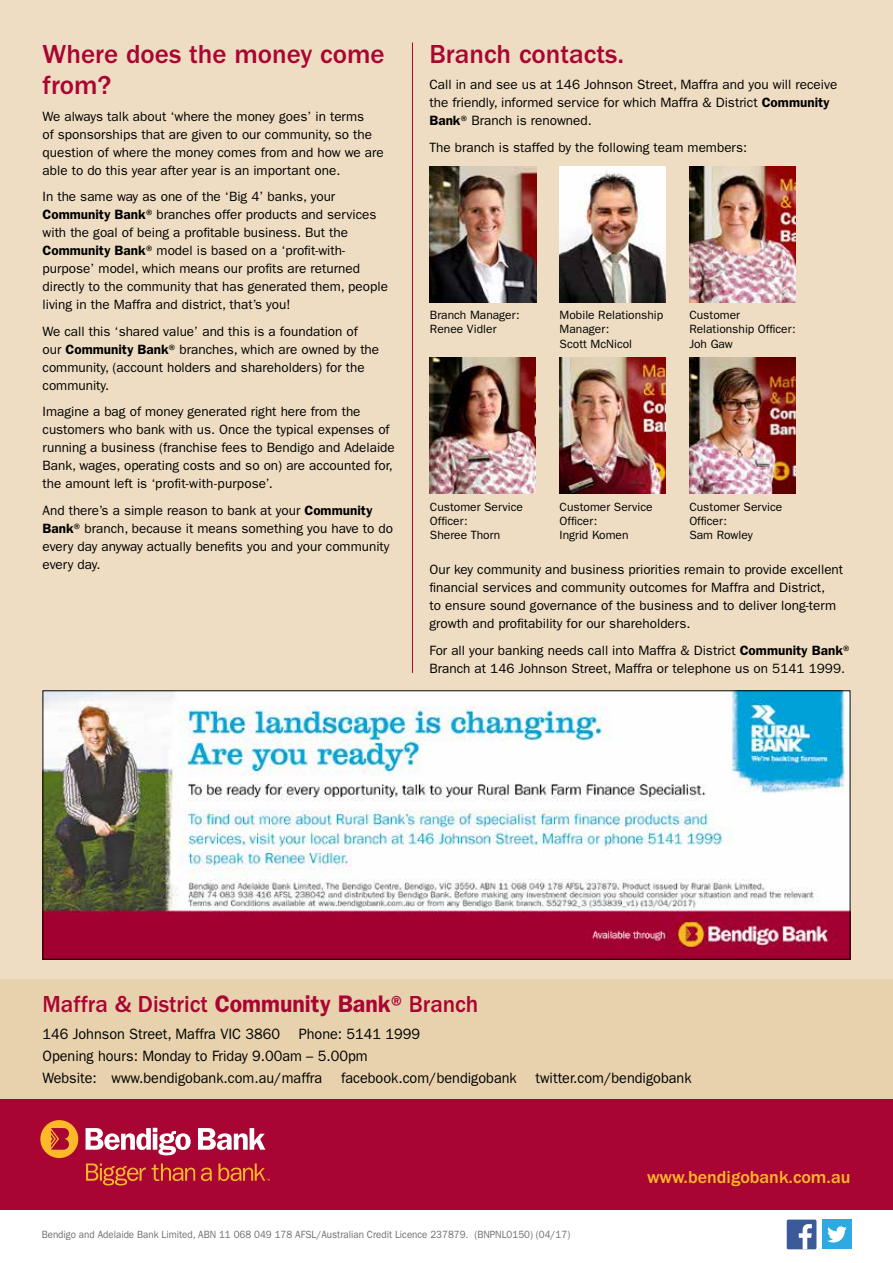
<style>
.page{position:relative;width:893px;height:1263px;background:#fff}
.page>*{position:absolute;margin:0;border:0;box-sizing:border-box;transform-origin:0 0}
.t1{font:500 27px/31.5px "Franklin Gothic";color:#a90533}
.t2{font:500 24px "Franklin Gothic";color:#a90533;scale:.96 1}
.t3{font:500 18px "Franklin Gothic";color:#fdb927}
.t4{font:15px/22.2px "Franklin Gothic";color:#000;scale:.96 1}
.t5{font:13.5px/18px "Franklin Gothic";color:#000}
.t6{font:12px/14.4px "Franklin Gothic";color:#000}
.t7{font:10.5px "Franklin Gothic";color:#6d6e71;scale:.93 1}
.s1{font-weight:600}
</style>
<div class="page">
<div style="left:0;top:0;width:893px;height:1089px;background:#eeddc2"></div>
<div style="left:0;top:979px;width:893px;height:143px;background:#e7d2ad"></div>
<hr style="left:412px;top:43px;width:1px;height:630px;background:#a90533">
<div style="left:0;top:1099px;width:893px;height:111px;background:#a90533"></div>
<div style="left:40px;top:1120px;width:38px;height:38px;background:#fdb927;border-radius:50%"></div>
<svg style="left:51px;top:1128px;width:18px;height:22px"></svg>
<svg style="left:86px;top:1128px;width:105px;height:27px"></svg>
<svg style="left:198px;top:1128px;width:67px;height:22px"></svg>
<svg style="left:86px;top:1163px;width:60px;height:22px"></svg>
<svg style="left:152px;top:1163px;width:43px;height:18px"></svg>
<svg style="left:201px;top:1167px;width:11px;height:14px"></svg>
<svg style="left:218px;top:1163px;width:52px;height:18px"></svg>
<div style="left:787px;top:1219px;width:29px;height:30px;background:#3c5a99;border-radius:2px"></div>
<svg style="left:799px;top:1224px;width:13px;height:25px"></svg>
<div style="left:822px;top:1219px;width:30px;height:30px;background:#2caae1"></div>
<svg style="left:827px;top:1226px;width:20px;height:16px"></svg>
<img style="left:560px;top:167px;width:106px;height:136px">
<img style="left:560px;top:357px;width:106px;height:136px">
<img style="left:689px;top:167px;width:107px;height:136px">
<img style="left:689px;top:357px;width:107px;height:136px">
<img style="left:430px;top:167px;width:106px;height:136px">
<img style="left:429px;top:357px;width:107px;height:136px">
<img style="left:45px;top:692px;width:803px;height:265px">
<h1 class="t1" style="left:43px;top:38px;width:344px">Where does the money come from?</h1>
<p class="t5" style="left:43px;top:107px;width:343px">We always talk about ‘where the money goes’ in terms<br>of sponsorships that are given to our community, so the question of where the money comes from and how we are able to do this year after year is an important one.</p>
<p class="t5" style="left:43px;top:188px;width:347px">In the same way as one of the ‘Big 4’ banks, your <span class="s1">Community Bank</span>® branches offer products and services with the goal of being a profitable business. But the <span class="s1">Community Bank</span>® model is based on a ‘profit-with&shy;purpose’ model, which means our profits are returned directly to the community that has generated them, people living in the Maffra and district, that’s you!</p>
<p class="t5" style="left:43px;top:322px;width:338px">We call this ‘shared value’ and this is a foundation of our <span class="s1">Community Bank</span>® branches, which are owned by the community, (account holders and shareholders) for the community.</p>
<p class="t5" style="left:43px;top:403px;width:354px">Imagine a bag of money generated right here from the customers who bank with us. Once the typical expenses of running a business (franchise fees to Bendigo and Adelaide Bank, wages, operating costs and so on) are accounted for, the amount left is ‘profit-with-purpose’.</p>
<p class="t5" style="left:43px;top:501px;width:352px">And there’s a simple reason to bank at your <span class="s1">Community Bank</span>® branch, because it means something you have to do every day anyway actually benefits you and your community every day.</p>
<h1 class="t1" style="left:429px;top:38px;width:196px">Branch contacts.</h1>
<p class="t5" style="left:429px;top:76px;width:409px">Call in and see us at 146 Johnson Street, Maffra and you will receive the friendly, informed service for which Maffra &amp; District <span class="s1">Community<br>Bank</span>® Branch is renowned.</p>
<p class="t5" style="left:429px;top:138px;width:319px">The branch is staffed by the following team members:</p>
<p class="t6" style="left:430px;top:308px;width:91px">Branch Manager:<br>Renee Vidler</p>
<p class="t6" style="left:560px;top:308px;width:105px">Mobile Relationship<br>Manager:<br>Scott McNicol</p>
<p class="t6" style="left:689px;top:308px;width:108px">Customer<br>Relationship Officer:<br>Joh Gaw</p>
<p class="t6" style="left:430px;top:499px;width:94px">Customer Service<br>Officer:<br>Sheree Thorn</p>
<p class="t6" style="left:560px;top:499px;width:94px">Customer Service<br>Officer:<br>Ingrid Komen</p>
<p class="t6" style="left:689px;top:499px;width:94px">Customer Service<br>Officer:<br>Sam Rowley</p>
<p class="t5" style="left:429px;top:561px;width:415px">Our key community and business priorities remain to provide excellent financial services and community outcomes for Maffra and District,<br>to ensure sound governance of the business and to deliver long-term growth and profitability for our shareholders.</p>
<p class="t5" style="left:429px;top:641px;width:425px">For all your banking needs call into Maffra &amp; District <span class="s1">Community Bank</span>®<br>Branch at 146 Johnson Street, Maffra or telephone us on 5141 1999.</p>
<h2 class="t2" style="left:43px;top:990px;width:456px">Maffra &amp; District <span class="s1">Community Bank</span>® Branch</h2>
<p class="t4" style="left:43px;top:1022px;width:678px">146 Johnson Street, Maffra VIC 3860 Phone: 5141 1999<br>Opening hours: Monday to Friday 9.00am – 5.00pm<br>Website: www.bendigobank.com.au/maffra facebook.com/bendigobank twitter.com/bendigobank</p>
<p class="t7" style="left:42px;top:1228px;width:570px">Bendigo and Adelaide Bank Limited, ABN 11 068 049 178 AFSL/Australian Credit Licence 237879. (BNPNL0150) (04/17)</p>
<h3 class="t3" style="left:647px;top:1167px;width:205px">www.bendigobank.com.au</h3>
</div>
